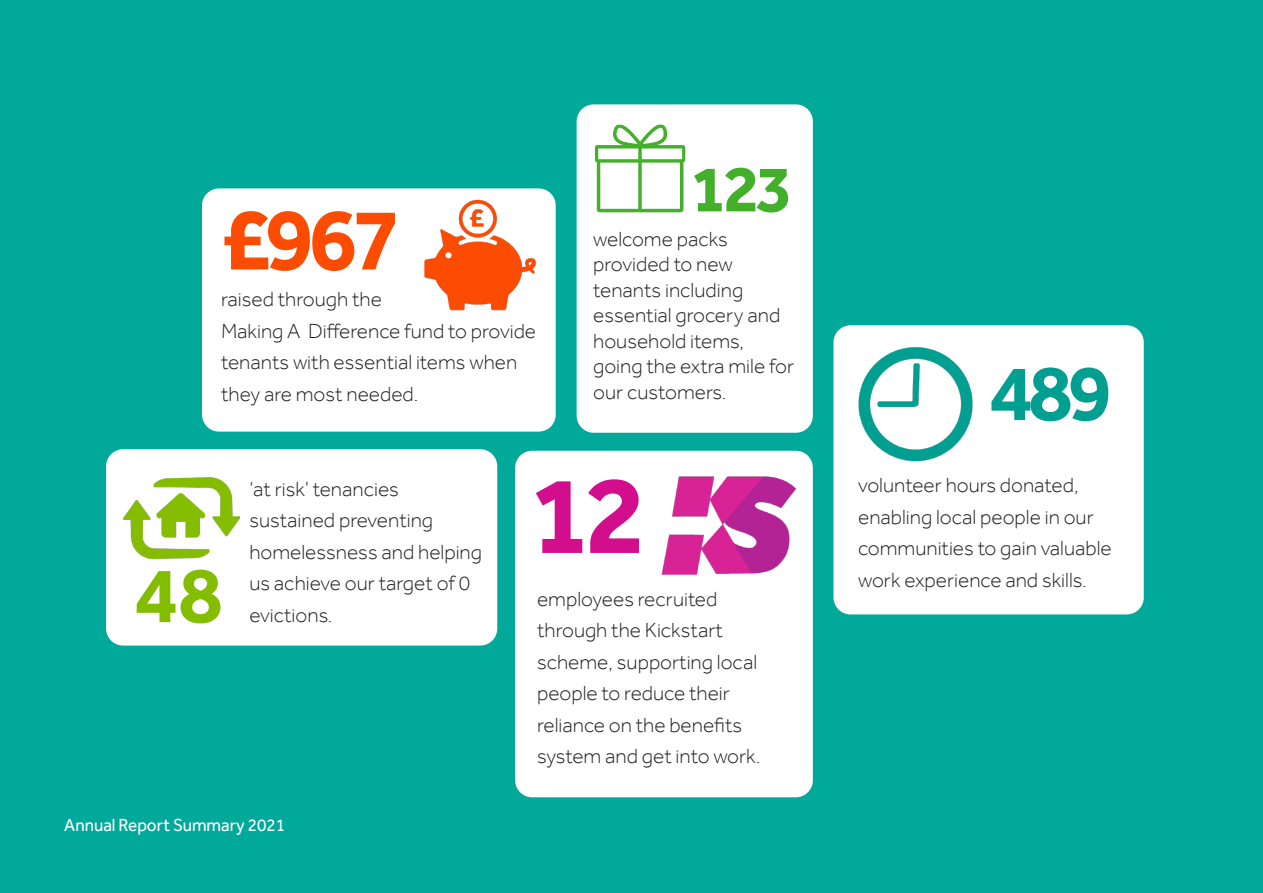
<style>
.page{position:relative;width:1263px;height:893px;background:#00a99a}
.page>*{position:absolute;margin:0;border:0;box-sizing:border-box;transform-origin:0 0}
.t1{font:700 113.55px "Effra";color:#d20e8c}
.t2{font:700 90px "Effra";color:#fc4c02}
.t3{font:700 81px "Effra";color:#009f92}
.t4{font:700 81px "Effra";color:#84bd00}
.t5{font:700 67.5px "Effra";color:#43b02a}
.t6{font:300 21px/31.5px "Effra";color:#231f20}
.t7{font:18px "Effra";color:#fff;scale:.95 1}
</style>
<div class="page">
<div style="left:577px;top:104px;width:236px;height:329px;background:#fff;border-radius:17px"></div>
<img style="left:594px;top:124px;width:92px;height:89px">
<div style="left:106px;top:449px;width:391px;height:197px;background:#fff;border-radius:17px"></div>
<img style="left:124px;top:477px;width:115px;height:83px">
<div style="left:515px;top:451px;width:298px;height:346px;background:#fff;border-radius:17px"></div>
<img style="left:661px;top:476px;width:135px;height:99px">
<div style="left:202px;top:188px;width:354px;height:244px;background:#fff;border-radius:17px"></div>
<img style="left:424px;top:199px;width:112px;height:112px">
<div style="left:833px;top:325px;width:311px;height:289px;background:#fff;border-radius:17px"></div>
<img style="left:858px;top:347px;width:115px;height:115px">
<p class="t2" style="left:221px;top:186px;width:181px">£967</p>
<p class="t6" style="left:221px;top:283px;width:162px">raised through the</p>
<p class="t6" style="left:221px;top:315px;width:317px">Making A Difference fund to provide tenants with essential items when they are most needed.</p>
<p class="t5" style="left:690px;top:149px;width:104px">123</p>
<p class="t6" style="left:593px;top:226px;width:202px;line-height:25.5px">welcome packs provided to new tenants including essential grocery and household items, going the extra mile for our customers.</p>
<p class="t4" style="left:134px;top:547px;width:90px">48</p>
<p class="t6" style="left:249px;top:473px;width:234px">‘at risk’ tenancies sustained preventing homelessness and helping us achieve our target of 0</p>
<p class="t6" style="left:249px;top:599px;width:85px">evictions.</p>
<p class="t7" style="left:64px;top:814px;width:234px">Annual Report Summary 2021</p>
<p class="t1" style="left:530px;top:447px;width:118px">12</p>
<p class="t6" style="left:537px;top:583px;width:225px">employees recruited through the Kickstart scheme, supporting local people to reduce their reliance on the benefits system and get into work.</p>
<p class="t3" style="left:989px;top:345px;width:124px">489</p>
<p class="t6" style="left:858px;top:469px;width:255px">volunteer hours donated, enabling local people in our communities to gain valuable work experience and skills.</p>
</div>
